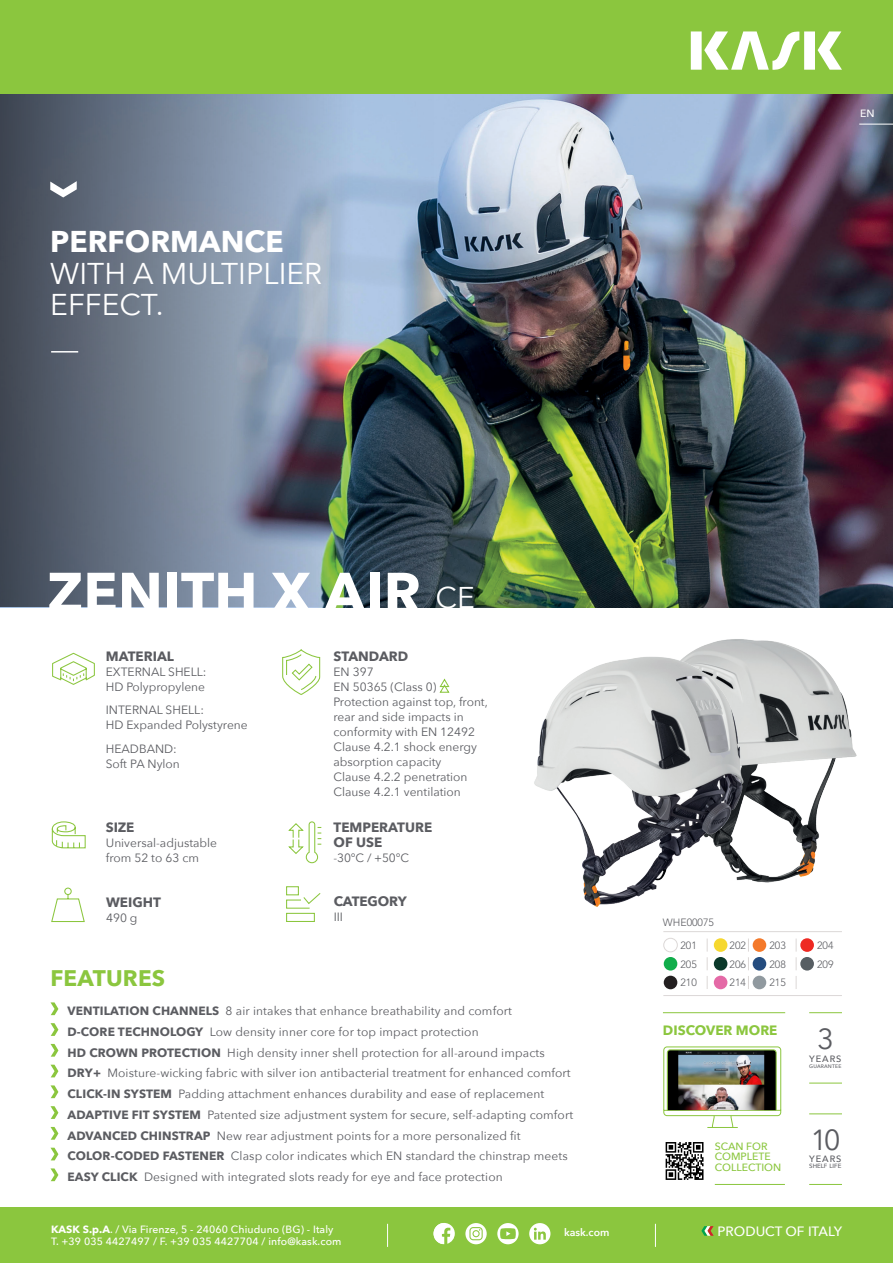
<style>
.page{position:relative;width:893px;height:1263px;background:#fff}
.page>*{position:absolute;margin:0;border:0;box-sizing:border-box;transform-origin:0 0}
.t1{font:700 57px "Avenir Next";color:#fff}
.t2{font:30px/31.5px "Avenir Next";color:#fff}
.t3{font:700 30px "Avenir Next";color:#fff}
.t4{font:29.1px "Avenir Next";color:#5b5c61}
.t5{font:700 22.5px "Avenir Next";letter-spacing:.01em;color:#8bc63e}
.t6{font:700 13.5px "Avenir Next";color:#5b5c61}
.t7{font:500 13.5px "Avenir Next";color:#fff}
.t8{font:700 13.5px "Avenir Next";color:#8bc63e}
.t9{font:12px/15px "Avenir Next";letter-spacing:.01em;color:#5b5c61}
.t10{font:500 10.5px/12.6px "Avenir Next";letter-spacing:.01em;color:#fff}
.t11{font:300 10.5px "Avenir LT Std";color:#5b5c61}
.t12{font:500 10.5px/10.5px "Avenir Next";color:#8bc63e}
.t13{font:600 10.5px "Avenir Next";color:#fff}
.t14{font:500 9.15px "Avenir Next";letter-spacing:.1em;color:#5b5c61}
.t15{font:500 6.15px "Avenir Next";color:#5b5c61}
.t16{font:500 5.1px "Avenir Next";letter-spacing:.035em;color:#5b5c61}
.s1{font-weight:400;font-size:30px}
.s2{font-weight:700}
</style>
<div class="page">
<div style="left:0;top:1208px;width:893px;height:55px;background:#8bc63e"></div>
<svg style="left:701px;top:1226px;width:13px;height:10px"></svg>
<svg style="left:387px;top:1224px;width:1px;height:23px"></svg>
<svg style="left:655px;top:1224px;width:1px;height:23px"></svg>
<svg style="left:443px;top:1223px;width:12px;height:21px"></svg>
<svg style="left:434px;top:1223px;width:9px;height:21px"></svg>
<svg style="left:465px;top:1223px;width:22px;height:21px"></svg>
<svg style="left:497px;top:1223px;width:22px;height:21px"></svg>
<svg style="left:529px;top:1223px;width:21px;height:21px"></svg>
<img style="left:434px;top:94px;width:459px;height:513px">
<svg style="left:0;top:94px;width:434px;height:513px;background:#6e7c8d"></svg>
<hr style="left:663px;top:1012px;width:122px;height:1px;background:#8bc63e">
<hr style="left:715px;top:1184px;width:70px;height:1px;background:#8bc63e">
<hr style="left:809px;top:1012px;width:33px;height:1px;background:#8bc63e">
<hr style="left:809px;top:1113px;width:33px;height:1px;background:#8bc63e">
<hr style="left:809px;top:1083px;width:33px;height:1px;background:#8bc63e">
<hr style="left:809px;top:1184px;width:33px;height:1px;background:#8bc63e">
<svg style="left:51px;top:1002px;width:7px;height:13px"></svg>
<svg style="left:51px;top:1023px;width:7px;height:13px"></svg>
<svg style="left:51px;top:1044px;width:7px;height:13px"></svg>
<svg style="left:51px;top:1065px;width:7px;height:12px"></svg>
<svg style="left:51px;top:1085px;width:7px;height:13px"></svg>
<svg style="left:51px;top:1106px;width:7px;height:13px"></svg>
<svg style="left:51px;top:1127px;width:7px;height:13px"></svg>
<svg style="left:51px;top:1148px;width:7px;height:12px"></svg>
<svg style="left:51px;top:1168px;width:7px;height:13px"></svg>
<hr style="left:663px;top:995px;width:179px;height:1px;background:#dcd8d7">
<div style="left:0;top:0;width:893px;height:94px;background:#8bc63e"></div>
<hr style="left:859px;top:124px;width:34px;height:1px;background:#fff">
<img style="left:663px;top:1046px;width:119px;height:82px">
<svg style="left:52px;top:652px;width:43px;height:33px"></svg>
<svg style="left:50px;top:181px;width:27px;height:16px"></svg>
<hr style="left:51px;top:351px;width:27px;height:2px;background:#fff">
<svg style="left:707px;top:976px;width:1px;height:13px"></svg>
<svg style="left:748px;top:976px;width:1px;height:13px"></svg>
<svg style="left:796px;top:976px;width:1px;height:13px"></svg>
<div style="left:664px;top:976px;width:13px;height:13px;background:#231f20;border-radius:50%"></div>
<div style="left:714px;top:976px;width:13px;height:13px;background:#e469a6;border-radius:50%"></div>
<div style="left:753px;top:976px;width:13px;height:13px;background:#90999f;border-radius:50%"></div>
<svg style="left:796px;top:957px;width:1px;height:13px"></svg>
<div style="left:800px;top:957px;width:14px;height:13px;background:#575e63;border-radius:50%"></div>
<svg style="left:691px;top:31px;width:151px;height:39px"></svg>
<svg style="left:665px;top:1142px;width:39px;height:38px"></svg>
<svg style="left:666px;top:1142px;width:37px;height:38px"></svg>
<img style="left:780px;top:643px;width:77px;height:309px">
<img style="left:534px;top:639px;width:246px;height:332px">
<svg style="left:439px;top:678px;width:11px;height:15px"></svg>
<svg style="left:51px;top:821px;width:35px;height:28px"></svg>
<svg style="left:288px;top:821px;width:34px;height:43px"></svg>
<svg style="left:282px;top:649px;width:39px;height:46px"></svg>
<svg style="left:51px;top:887px;width:34px;height:35px"></svg>
<svg style="left:286px;top:886px;width:35px;height:36px"></svg>
<p class="t3" style="left:50px;top:216px;width:235px">PERFORMANCE</p>
<p class="t2" style="left:50px;top:256px;width:273px">WITH A MULTIPLIER<br>EFFECT.</p>
<p class="t10" style="left:860px;top:107px;width:16px">EN</p>
<p class="t1" style="left:47px;top:544px;width:429px">ZENITH X AIR <span class="s1">CE</span></p>
<p class="t6" style="left:106px;top:644px;width:70px">MATERIAL</p>
<p class="t9" style="left:106px;top:663px;width:102px">EXTERNAL SHELL:</p>
<p class="t9" style="left:106px;top:678px;width:101px">HD Polypropylene</p>
<p class="t9" style="left:106px;top:702px;width:100px">INTERNAL SHELL:</p>
<p class="t9" style="left:106px;top:717px;width:143px">HD Expanded Polystyrene</p>
<p class="t9" style="left:106px;top:740px;width:73px">HEADBAND:</p>
<p class="t9" style="left:106px;top:755px;width:76px">Soft PA Nylon</p>
<p class="t6" style="left:106px;top:815px;width:30px">SIZE</p>
<p class="t9" style="left:106px;top:835px;width:113px">Universal-adjustable</p>
<p class="t9" style="left:106px;top:850px;width:95px">from 52 to 63 cm</p>
<p class="t6" style="left:106px;top:890px;width:56px">WEIGHT</p>
<p class="t9" style="left:106px;top:910px;width:33px">490 g</p>
<p class="t5" style="left:50px;top:959px;width:116px">FEATURES</p>
<p class="t6" style="left:334px;top:644px;width:76px">STANDARD</p>
<p class="t9" style="left:334px;top:663px;width:42px">EN 397</p>
<p class="t9" style="left:334px;top:678px;width:104px">EN 50365 (Class 0)</p>
<p class="t9" style="left:334px;top:693px;width:156px">Protection against top, front,</p>
<p class="t9" style="left:334px;top:708px;width:143px">rear and side impacts in conformity with EN 12492</p>
<p class="t9" style="left:334px;top:738px;width:145px">Clause 4.2.1 shock energy absorption capacity</p>
<p class="t9" style="left:334px;top:768px;width:136px">Clause 4.2.2 penetration</p>
<p class="t9" style="left:334px;top:783px;width:129px">Clause 4.2.1 ventilation</p>
<p class="t6" style="left:334px;top:815px;width:100px">TEMPERATURE</p>
<p class="t6" style="left:334px;top:830px;width:50px">OF USE</p>
<p class="t9" style="left:334px;top:850px;width:77px">-30°C / +50°C</p>
<p class="t6" style="left:334px;top:890px;width:75px">CATEGORY</p>
<p class="t9" style="left:334px;top:909px;width:11px">III</p>
<p class="t9" style="left:68px;top:1003px;width:446px"><span class="s2">VENTILATION CHANNELS</span> 8 air intakes that enhance breathability and comfort</p>
<p class="t9" style="left:68px;top:1024px;width:413px"><span class="s2">D-CORE TECHNOLOGY</span> Low density inner core for top impact protection</p>
<p class="t9" style="left:68px;top:1044px;width:479px"><span class="s2">HD CROWN PROTECTION</span> High density inner shell protection for all-around impacts</p>
<p class="t9" style="left:68px;top:1065px;width:505px"><span class="s2">DRY+</span> Moisture-wicking fabric with silver ion antibacterial treatment for enhanced comfort</p>
<p class="t9" style="left:68px;top:1086px;width:478px"><span class="s2">CLICK-IN SYSTEM</span> Padding attachment enhances durability and ease of replacement</p>
<p class="t9" style="left:68px;top:1107px;width:507px"><span class="s2">ADAPTIVE FIT SYSTEM</span> Patented size adjustment system for secure, self-adapting comfort</p>
<p class="t9" style="left:68px;top:1127px;width:455px"><span class="s2">ADVANCED CHINSTRAP</span> New rear adjustment points for a more personalized fit</p>
<p class="t9" style="left:68px;top:1148px;width:502px"><span class="s2">COLOR-CODED FASTENER</span> Clasp color indicates which EN standard the chinstrap meets</p>
<p class="t9" style="left:68px;top:1169px;width:437px"><span class="s2">EASY CLICK</span> Designed with integrated slots ready for eye and face protection</p>
<p class="t11" style="left:663px;top:916px;width:53px">WHE00075</p>
<p class="t11" style="left:680px;top:939px;width:18px">201</p>
<p class="t11" style="left:729px;top:939px;width:18px">202</p>
<p class="t11" style="left:769px;top:939px;width:18px">203</p>
<p class="t11" style="left:817px;top:939px;width:18px">204</p>
<p class="t11" style="left:680px;top:958px;width:18px">205</p>
<p class="t11" style="left:729px;top:958px;width:18px">206</p>
<p class="t11" style="left:769px;top:958px;width:18px">208</p>
<p class="t11" style="left:817px;top:958px;width:18px">209</p>
<p class="t11" style="left:680px;top:977px;width:18px">210</p>
<p class="t11" style="left:729px;top:977px;width:18px">214</p>
<p class="t11" style="left:769px;top:977px;width:18px">215</p>
<p class="t8" style="left:663px;top:1019px;width:116px">DISCOVER MORE</p>
<p class="t4" style="left:817px;top:1014px;width:18px">3</p>
<p class="t14" style="left:809px;top:1051px;width:34px">YEARS</p>
<p class="t16" style="left:809px;top:1062px;width:34px">GUARANTEE</p>
<p class="t12" style="left:715px;top:1140px;width:68px">SCAN FOR<br>COMPLETE<br>COLLECTION</p>
<p class="t4" style="left:811px;top:1115px;width:31px">10</p>
<p class="t14" style="left:809px;top:1151px;width:34px">YEARS</p>
<p class="t15" style="left:809px;top:1161px;width:34px">SHELF LIFE</p>
<p class="t10" style="left:51px;top:1222px;width:292px"><span class="s2">KASK S.p.A</span>. / Via Firenze, 5 - 24060 Chiuduno (BG) - Italy<br>T. +39 035 4427497 / F. +39 035 4427704 / info@kask.com</p>
<p class="t13" style="left:564px;top:1223px;width:47px">kask.com</p>
<p class="t7" style="left:718px;top:1219px;width:126px">PRODUCT OF ITALY</p>
</div>
